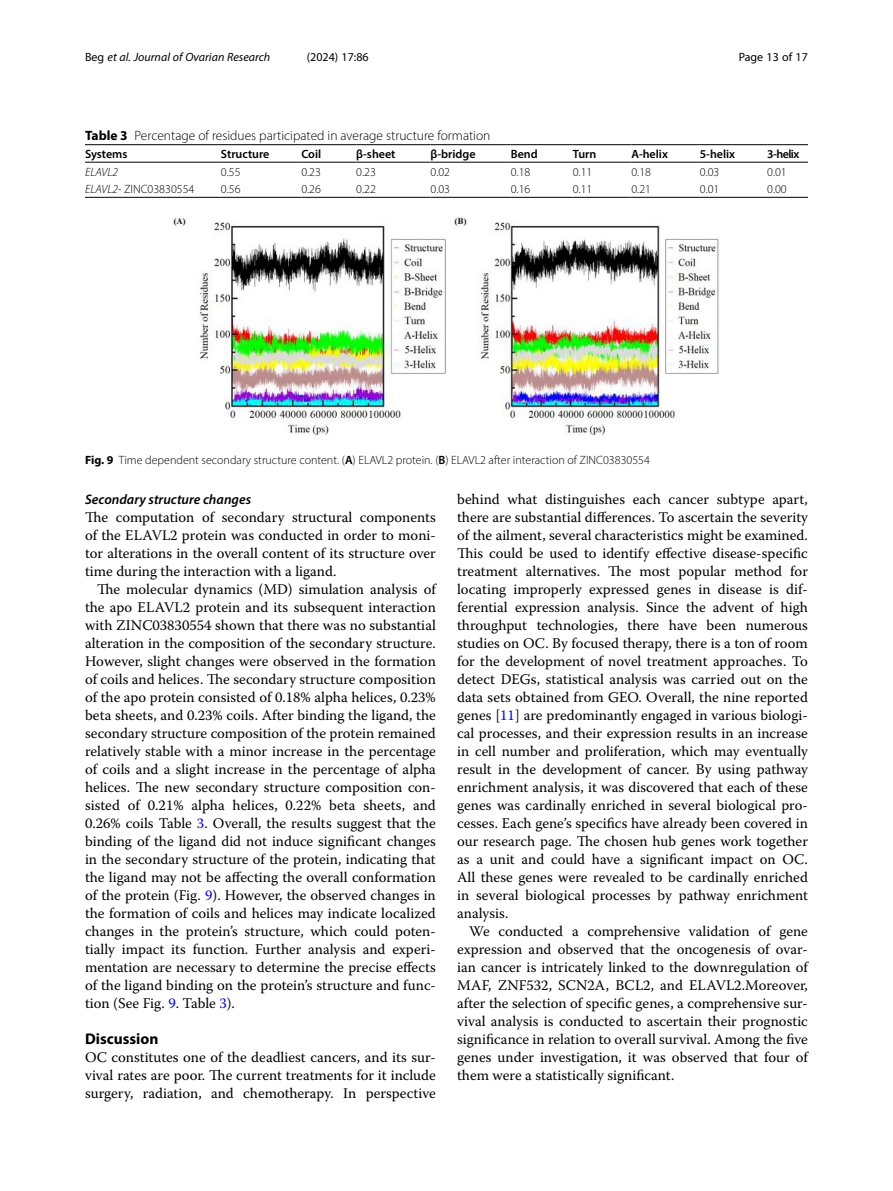
<style>
.page{position:relative;width:893px;height:1191px;background:#fff}
.page>*{position:absolute;margin:0;border:0;box-sizing:border-box;transform-origin:0 0}
.Head_1{font:700 15.45px "Myriad Pro";color:#000}
.Body_Text_Indent{font:14.7px/18px "Warnock Pro";color:#000;text-align:justify}
.Body_Text{font:14.7px/18px "Warnock Pro";color:#000;text-align:justify}
.Head_3{font:italic 600 13.8px "Myriad Pro";color:#000}
.Table_Caption{font:300 13.5px "Myriad Pro";color:#000}
.Figure_Caption{font:300 12px "Myriad Pro";color:#000}
.Table_Body{font:300 12px "Myriad Pro";color:#000}
.Table_Head{font:600 12px "Myriad Pro";color:#000}
.t1{font:italic 12px "Myriad Pro";color:#000}
.t2{font:12px "Myriad Pro";color:#000}
.Table_Body-2{font:italic 300 12px "Myriad Pro";color:#000}
.s1{font-style:normal}
.s2{font-weight:700}
.s3{font-style:italic}
.s4{font-weight:600}
.s5{color:#00f}
</style>
<div class="page">
<hr style="left:85px;top:162px;width:136px;height:1px;background:#000">
<hr style="left:221px;top:144px;width:80px;height:1px;background:#000">
<hr style="left:221px;top:162px;width:80px;height:1px;background:#000">
<hr style="left:301px;top:144px;width:55px;height:1px;background:#000">
<hr style="left:301px;top:162px;width:55px;height:1px;background:#000">
<hr style="left:356px;top:144px;width:74px;height:1px;background:#000">
<hr style="left:356px;top:162px;width:74px;height:1px;background:#000">
<hr style="left:430px;top:144px;width:81px;height:1px;background:#000">
<hr style="left:430px;top:162px;width:81px;height:1px;background:#000">
<hr style="left:511px;top:144px;width:62px;height:1px;background:#000">
<hr style="left:511px;top:162px;width:62px;height:1px;background:#000">
<hr style="left:573px;top:144px;width:58px;height:1px;background:#000">
<hr style="left:573px;top:162px;width:58px;height:1px;background:#000">
<hr style="left:631px;top:144px;width:69px;height:1px;background:#000">
<hr style="left:631px;top:162px;width:69px;height:1px;background:#000">
<hr style="left:700px;top:144px;width:67px;height:1px;background:#000">
<hr style="left:700px;top:162px;width:67px;height:1px;background:#000">
<hr style="left:767px;top:144px;width:41px;height:1px;background:#000">
<hr style="left:767px;top:162px;width:41px;height:1px;background:#000">
<hr style="left:85px;top:197px;width:136px;height:1px;background:#000">
<hr style="left:221px;top:197px;width:80px;height:1px;background:#000">
<hr style="left:301px;top:197px;width:55px;height:1px;background:#000">
<hr style="left:356px;top:197px;width:74px;height:1px;background:#000">
<hr style="left:430px;top:197px;width:81px;height:1px;background:#000">
<hr style="left:511px;top:197px;width:62px;height:1px;background:#000">
<hr style="left:573px;top:197px;width:58px;height:1px;background:#000">
<hr style="left:631px;top:197px;width:69px;height:1px;background:#000">
<hr style="left:700px;top:197px;width:67px;height:1px;background:#000">
<hr style="left:767px;top:197px;width:41px;height:1px;background:#000">
<hr style="left:85px;top:144px;width:136px;height:1px;background:#000">
<img style="left:173px;top:217px;width:546px;height:218px">
<p class="t1" style="left:85px;top:50px;width:187px"><span class="s1">Beg</span> et al. Journal of Ovarian Research</p>
<p class="t2" style="left:307px;top:50px;width:63px">(2024) 17:86</p>
<p class="t2" style="left:739px;top:50px;width:71px">Page 13 of 17</p>
<p class="Table_Caption" style="left:85px;top:128px;width:407px"><span class="s2">Table 3</span> Percentage of residues participated in average structure formation</p>
<p class="Table_Head" style="left:85px;top:146px;width:44px">Systems</p>
<p class="Table_Head" style="left:221px;top:146px;width:50px">Structure</p>
<p class="Table_Head" style="left:301px;top:146px;width:21px">Coil</p>
<p class="Table_Head" style="left:356px;top:146px;width:41px">β-sheet</p>
<p class="Table_Head" style="left:430px;top:146px;width:47px">β-bridge</p>
<p class="Table_Head" style="left:511px;top:146px;width:28px">Bend</p>
<p class="Table_Head" style="left:573px;top:146px;width:25px">Turn</p>
<p class="Table_Head" style="left:631px;top:146px;width:38px">A-helix</p>
<p class="Table_Head" style="left:700px;top:146px;width:37px">5-helix</p>
<p class="Table_Head" style="left:767px;top:146px;width:34px">3-helix</p>
<p class="Table_Body-2" style="left:85px;top:164px;width:34px">ELAVL2</p>
<p class="Table_Body" style="left:221px;top:164px;width:21px">0.55</p>
<p class="Table_Body" style="left:301px;top:164px;width:21px">0.23</p>
<p class="Table_Body" style="left:356px;top:164px;width:21px">0.23</p>
<p class="Table_Body" style="left:430px;top:164px;width:21px">0.02</p>
<p class="Table_Body" style="left:511px;top:164px;width:21px">0.18</p>
<p class="Table_Body" style="left:573px;top:164px;width:21px">0.11</p>
<p class="Table_Body" style="left:631px;top:164px;width:21px">0.18</p>
<p class="Table_Body" style="left:700px;top:164px;width:21px">0.03</p>
<p class="Table_Body" style="left:767px;top:164px;width:21px">0.01</p>
<p class="Table_Body" style="left:85px;top:182px;width:111px"><span class="s3">ELAVL2-</span> ZINC03830554</p>
<p class="Table_Body" style="left:221px;top:182px;width:21px">0.56</p>
<p class="Table_Body" style="left:301px;top:182px;width:21px">0.26</p>
<p class="Table_Body" style="left:356px;top:182px;width:21px">0.22</p>
<p class="Table_Body" style="left:430px;top:182px;width:21px">0.03</p>
<p class="Table_Body" style="left:511px;top:182px;width:21px">0.16</p>
<p class="Table_Body" style="left:573px;top:182px;width:21px">0.11</p>
<p class="Table_Body" style="left:631px;top:182px;width:21px">0.21</p>
<p class="Table_Body" style="left:700px;top:182px;width:21px">0.01</p>
<p class="Table_Body" style="left:767px;top:182px;width:21px">0.00</p>
<p class="Figure_Caption" style="left:85px;top:453px;width:566px"><span class="s2">Fig. 9</span> Time dependent secondary structure content. (<span class="s4">A</span>) ELAVL2 protein. (<span class="s4">B</span>) ELAVL2 after interaction of ZINC03830554</p>
<p class="Head_3" style="left:85px;top:491px;width:168px">Secondary structure changes</p>
<p class="Body_Text" style="left:85px;top:508px;width:352px">The computation of secondary structural components of the ELAVL2 protein was conducted in order to moni&shy;tor alterations in the overall content of its structure over time during the interaction with a ligand.</p>
<p class="Body_Text_Indent" style="left:85px;top:580px;width:352px;text-indent:12px">The molecular dynamics (MD) simulation analysis of the apo ELAVL2 protein and its subsequent interaction with ZINC03830554 shown that there was no substantial alteration in the composition of the secondary structure.<br>However, slight changes were observed in the formation of coils and helices. The secondary structure composition of the apo protein consisted of 0.18% alpha helices, 0.23% beta sheets, and 0.23% coils. After binding the ligand, the secondary structure composition of the protein remained relatively stable with a minor increase in the percentage of coils and a slight increase in the percentage of alpha helices. The new secondary structure composition con&shy;sisted of 0.21% alpha helices, 0.22% beta sheets, and 0.26% coils Table <span class="s5">3</span>. Overall, the results suggest that the binding of the ligand did not induce significant changes in the secondary structure of the protein, indicating that the ligand may not be affecting the overall conformation of the protein (Fig. <span class="s5">9</span>). However, the observed changes in the formation of coils and helices may indicate localized changes in the protein’s structure, which could poten&shy;tially impact its function. Further analysis and experi&shy;mentation are necessary to determine the precise effects of the ligand binding on the protein’s structure and func&shy;tion (See Fig. <span class="s5">9</span>. Table <span class="s5">3</span>).</p>
<p class="Head_1" style="left:85px;top:1029px;width:75px">Discussion</p>
<p class="Body_Text" style="left:85px;top:1048px;width:352px">OC constitutes one of the deadliest cancers, and its sur&shy;vival rates are poor. The current treatments for it include surgery, radiation, and chemotherapy. In perspective</p>
<p class="Body_Text" style="left:457px;top:490px;width:352px">behind what distinguishes each cancer subtype apart, there are substantial differences. To ascertain the severity of the ailment, several characteristics might be examined.<br>This could be used to identify effective disease-specific treatment alternatives. The most popular method for locating improperly expressed genes in disease is dif&shy;ferential expression analysis. Since the advent of high throughput technologies, there have been numerous studies on OC. By focused therapy, there is a ton of room for the development of novel treatment approaches. To detect DEGs, statistical analysis was carried out on the data sets obtained from GEO. Overall, the nine reported genes [<span class="s5">11</span>] are predominantly engaged in various biologi&shy;cal processes, and their expression results in an increase in cell number and proliferation, which may eventually result in the development of cancer. By using pathway enrichment analysis, it was discovered that each of these genes was cardinally enriched in several biological pro&shy;cesses. Each gene’s specifics have already been covered in our research page. The chosen hub genes work together as a unit and could have a significant impact on OC.<br>All these genes were revealed to be cardinally enriched in several biological processes by pathway enrichment analysis.</p>
<p class="Body_Text_Indent" style="left:457px;top:922px;width:352px;text-indent:12px">We conducted a comprehensive validation of gene expression and observed that the oncogenesis of ovar&shy;ian cancer is intricately linked to the downregulation of MAF, ZNF532, SCN2A, BCL2, and ELAVL2.Moreover, after the selection of specific genes, a comprehensive sur&shy;vival analysis is conducted to ascertain their prognostic significance in relation to overall survival. Among the five genes under investigation, it was observed that four of them were a statistically significant.</p>
</div>
